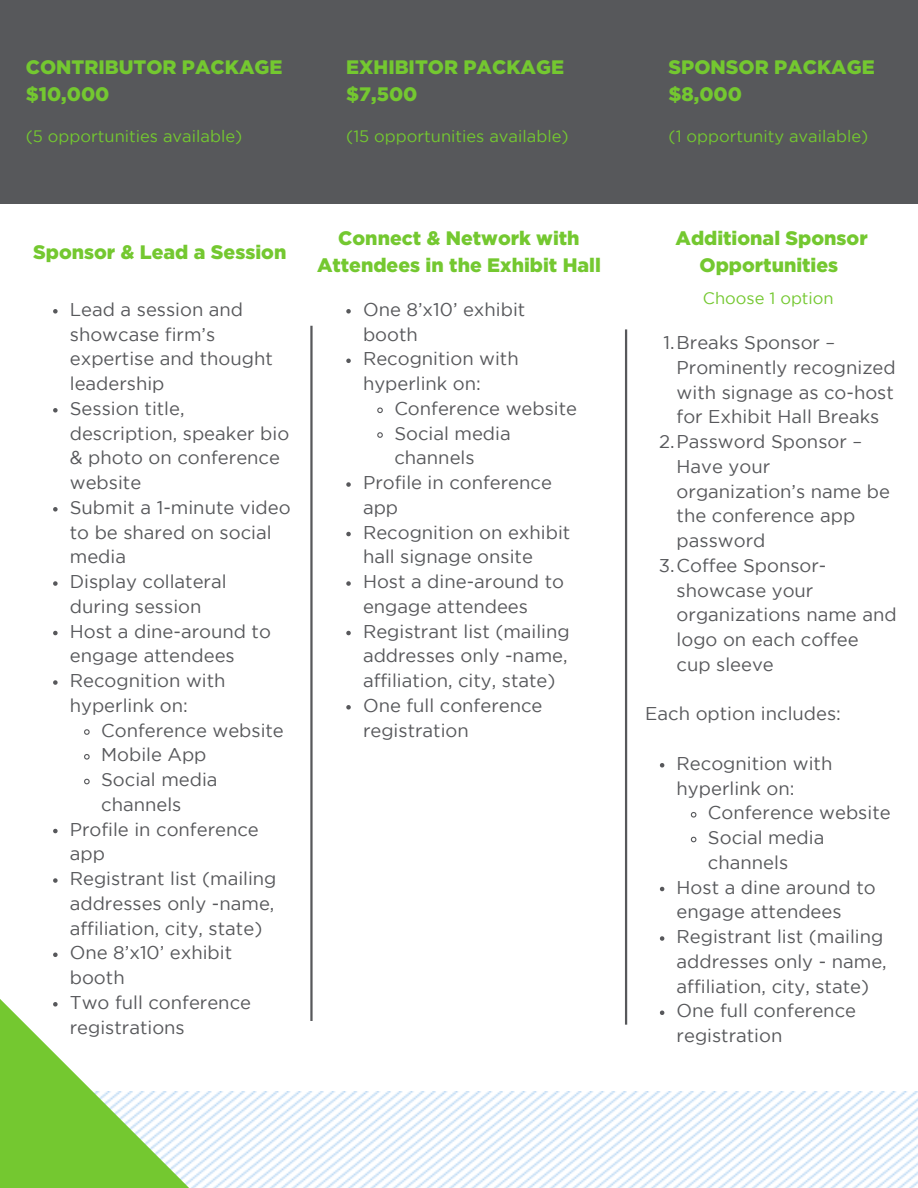
<style>
.page{position:relative;width:918px;height:1188px;background:#fff}
.page>*{position:absolute;margin:0;border:0;box-sizing:border-box;transform-origin:0 0}
.t1{font:900 19.5px/27px "Gotham";color:#74c830}
.t2{font:18.45px/24.8px "Gotham";color:#57585b}
.t3{font:16.5px "Gotham";color:#74c830}
</style>
<div class="page">
<div style="left:0;top:0;width:918px;height:203px;background:#57585b"></div>
<img style="left:209px;top:1092px;width:709px;height:96px">
<svg style="left:0;top:952px;width:209px;height:236px"></svg>
<hr style="left:310px;top:326px;width:3px;height:695px;background:#57585b">
<svg style="left:53px;top:309px;width:5px;height:5px"></svg>
<svg style="left:53px;top:408px;width:5px;height:5px"></svg>
<svg style="left:53px;top:507px;width:5px;height:5px"></svg>
<svg style="left:53px;top:581px;width:5px;height:5px"></svg>
<svg style="left:53px;top:631px;width:5px;height:4px"></svg>
<svg style="left:53px;top:680px;width:5px;height:5px"></svg>
<svg style="left:84px;top:729px;width:6px;height:6px"></svg>
<svg style="left:84px;top:754px;width:6px;height:6px"></svg>
<svg style="left:84px;top:778px;width:6px;height:7px"></svg>
<svg style="left:53px;top:829px;width:5px;height:4px"></svg>
<svg style="left:53px;top:878px;width:5px;height:5px"></svg>
<svg style="left:53px;top:953px;width:5px;height:4px"></svg>
<svg style="left:53px;top:1002px;width:5px;height:5px"></svg>
<svg style="left:346px;top:309px;width:5px;height:5px"></svg>
<svg style="left:346px;top:359px;width:5px;height:4px"></svg>
<svg style="left:377px;top:407px;width:6px;height:7px"></svg>
<svg style="left:377px;top:432px;width:6px;height:6px"></svg>
<svg style="left:346px;top:482px;width:5px;height:5px"></svg>
<svg style="left:346px;top:532px;width:5px;height:4px"></svg>
<svg style="left:346px;top:581px;width:5px;height:5px"></svg>
<svg style="left:346px;top:631px;width:5px;height:4px"></svg>
<svg style="left:346px;top:705px;width:5px;height:5px"></svg>
<hr style="left:625px;top:329px;width:2px;height:696px;background:#57585b">
<svg style="left:660px;top:763px;width:4px;height:5px"></svg>
<svg style="left:690px;top:812px;width:7px;height:6px"></svg>
<svg style="left:690px;top:836px;width:7px;height:7px"></svg>
<svg style="left:660px;top:887px;width:4px;height:4px"></svg>
<svg style="left:660px;top:936px;width:4px;height:5px"></svg>
<svg style="left:660px;top:1011px;width:4px;height:4px"></svg>
<h1 class="t1" style="left:26px;top:53px;width:258px">CONTRIBUTOR PACKAGE $10,000</h1>
<p class="t1" style="left:346px;top:53px;width:219px">EXHIBITOR PACKAGE $7,500</p>
<h1 class="t1" style="left:669px;top:53px;width:208px">SPONSOR PACKAGE $8,000</h1>
<p class="t3" style="left:26px;top:130px;width:218px">(5 opportunities available)</p>
<p class="t3" style="left:346px;top:130px;width:224px">(15 opportunities available)</p>
<p class="t3" style="left:669px;top:130px;width:201px">(1 opportunity available)</p>
<p class="t1" style="left:33px;top:238px;width:255px">Sponsor &amp; Lead a Session</p>
<h1 class="t2" style="left:70px;top:298px;width:205px">Lead a session and showcase firm’s expertise and thought leadership</h1>
<p class="t2" style="left:70px;top:397px;width:221px">Session title, description, speaker bio &amp; photo on conference website</p>
<h2 class="t2" style="left:70px;top:496px;width:222px">Submit a 1-minute video to be shared on social media</h2>
<h2 class="t2" style="left:70px;top:570px;width:158px">Display collateral during session</h2>
<h2 class="t2" style="left:70px;top:620px;width:203px">Host a dine-around to engage attendees</h2>
<p class="t2" style="left:70px;top:669px;width:157px">Recognition with hyperlink on:</p>
<p class="t2" style="left:101px;top:719px;width:184px">Conference website</p>
<p class="t2" style="left:101px;top:744px;width:107px">Mobile App</p>
<p class="t2" style="left:101px;top:768px;width:118px">Social media channels</p>
<p class="t2" style="left:70px;top:818px;width:191px">Profile in conference app</p>
<p class="t2" style="left:70px;top:867px;width:208px;text-align:justify">Registrant list (mailing addresses only -name, affiliation, city, state)</p>
<p class="t2" style="left:70px;top:942px;width:164px">One 8’x10’ exhibit booth</p>
<p class="t2" style="left:70px;top:991px;width:183px">Two full conference registrations</p>
<p class="t1" style="left:317px;top:224px;width:285px;text-align:center">Connect &amp; Network with<br>Attendees in the Exhibit Hall</p>
<p class="t1" style="left:676px;top:224px;width:194px;text-align:center">Additional Sponsor<br>Opportunities</p>
<p class="t2" style="left:363px;top:298px;width:164px">One 8’x10’ exhibit booth</p>
<p class="t2" style="left:363px;top:348px;width:157px">Recognition with hyperlink on:</p>
<p class="t2" style="left:394px;top:397px;width:184px">Conference website</p>
<p class="t2" style="left:394px;top:422px;width:118px">Social media channels</p>
<p class="t2" style="left:363px;top:471px;width:191px">Profile in conference app</p>
<p class="t2" style="left:363px;top:521px;width:209px">Recognition on exhibit hall signage onsite</p>
<p class="t2" style="left:363px;top:570px;width:203px">Host a dine-around to engage attendees</p>
<p class="t2" style="left:363px;top:620px;width:208px;text-align:justify">Registrant list (mailing addresses only -name, affiliation, city, state)</p>
<p class="t2" style="left:363px;top:694px;width:181px">One full conference registration</p>
<p class="t3" style="left:703px;top:292px;width:132px">Choose 1 option</p>
<p class="t2" style="left:677px;top:331px;width:221px;text-indent:-13px">1.Breaks Sponsor –<br>Prominently recognized with signage as co-host for Exhibit Hall Breaks</p>
<p class="t2" style="left:677px;top:430px;width:215px;text-indent:-17px">2.Password Sponsor –<br>Have your organization’s name be the conference app password</p>
<p class="t2" style="left:677px;top:554px;width:222px;text-indent:-18px">3.Coffee Sponsor&shy;showcase your organizations name and logo on each coffee cup sleeve</p>
<p class="t2" style="left:645px;top:703px;width:197px">Each option includes:</p>
<h3 class="t2" style="left:677px;top:752px;width:157px">Recognition with hyperlink on:</h3>
<h3 class="t2" style="left:708px;top:802px;width:184px">Conference website</h3>
<p class="t2" style="left:708px;top:826px;width:118px">Social media channels</p>
<p class="t2" style="left:677px;top:876px;width:201px">Host a dine around to engage attendees</p>
<p class="t2" style="left:677px;top:925px;width:212px">Registrant list (mailing addresses only - name, affiliation, city, state)</p>
<p class="t2" style="left:677px;top:1000px;width:181px">One full conference registration</p>
</div>
